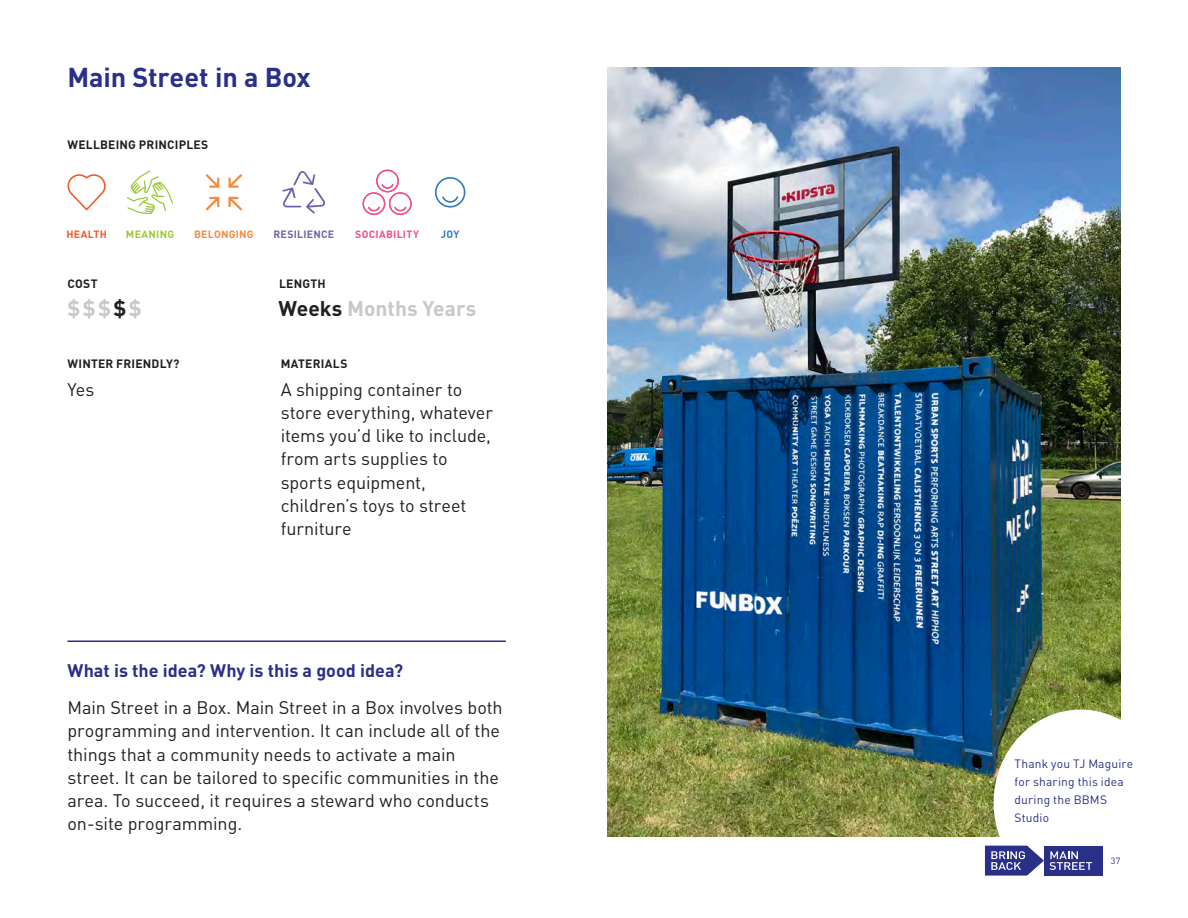
<style>
.page{position:relative;width:1188px;height:918px;background:#fff}
.page>*{position:absolute;margin:0;border:0;box-sizing:border-box;transform-origin:0 0}
.t1{font:700 27px "DIN";letter-spacing:-.005em;color:#2a3088}
.t2{font:700 21px "DIN";color:#c7c8ca}
.t3{font:18px/23.2px "DIN";letter-spacing:-.005em;color:#231f20}
.t4{font:700 18px "DIN";color:#2a3088}
.t5{font:12px/18px "DIN";letter-spacing:.015em;color:#2a3088}
.t6{font:700 12px "DIN";letter-spacing:.02em;color:#231f20}
.t7{font:700 10.5px "DIN";letter-spacing:.025em;color:#ef508c}
.t8{font:700 10.5px "DIN";letter-spacing:.02em;color:#6f64ac}
.t9{font:700 10.5px "DIN";letter-spacing:.02em;color:#f58b40}
.t10{font:700 10.5px "DIN";letter-spacing:.02em;color:#9ec83a}
.t11{font:700 10.5px "DIN";letter-spacing:.025em;color:#f15a2e}
.t12{font:700 10.5px "DIN";color:#317cc0}
.t13{font:9px "DIN";color:#2a3088}
.s1{color:#231f20}
</style>
<div class="page">
<div style="left:1044px;top:846px;width:59px;height:30px;background:#2a3088"></div>
<svg style="left:1050px;top:851px;width:42px;height:19px"></svg>
<svg style="left:985px;top:846px;width:59px;height:30px"></svg>
<hr style="left:68px;top:640px;width:438px;height:2px;background:#2a3088">
<svg style="left:434px;top:177px;width:32px;height:31px"></svg>
<svg style="left:127px;top:170px;width:46px;height:44px"></svg>
<svg style="left:228px;top:197px;width:14px;height:13px"></svg>
<svg style="left:206px;top:197px;width:13px;height:13px"></svg>
<svg style="left:206px;top:174px;width:36px;height:14px"></svg>
<svg style="left:376px;top:170px;width:23px;height:22px"></svg>
<div style="left:376px;top:170px;width:23px;height:23px;border:1px solid #ef508c;border-radius:50%"></div>
<svg style="left:380px;top:182px;width:15px;height:7px"></svg>
<svg style="left:363px;top:192px;width:22px;height:23px"></svg>
<div style="left:362px;top:192px;width:23px;height:23px;border:1px solid #ef508c;border-radius:50%"></div>
<svg style="left:367px;top:205px;width:14px;height:7px"></svg>
<svg style="left:389px;top:192px;width:23px;height:23px"></svg>
<div style="left:389px;top:192px;width:23px;height:23px;border:1px solid #ef508c;border-radius:50%"></div>
<svg style="left:393px;top:205px;width:15px;height:7px"></svg>
<svg style="left:67px;top:174px;width:39px;height:37px"></svg>
<svg style="left:282px;top:171px;width:43px;height:43px"></svg>
<img style="left:608px;top:68px;width:512px;height:769px">
<svg style="left:994px;top:710px;width:127px;height:127px"></svg>
<p class="t1" style="left:68px;top:59px;width:245px">Main Street in a Box</p>
<p class="t6" style="left:68px;top:137px;width:142px">WELLBEING PRINCIPLES</p>
<p class="t11" style="left:66px;top:227px;width:42px">HEALTH</p>
<p class="t10" style="left:126px;top:227px;width:50px">MEANING</p>
<p class="t9" style="left:194px;top:227px;width:61px">BELONGING</p>
<p class="t8" style="left:274px;top:227px;width:62px">RESILIENCE</p>
<p class="t7" style="left:355px;top:227px;width:65px">SOCIABILITY</p>
<p class="t12" style="left:441px;top:227px;width:20px">JOY</p>
<p class="t6" style="left:68px;top:275px;width:32px">COST</p>
<p class="t6" style="left:279px;top:275px;width:48px">LENGTH</p>
<p class="t2" style="left:68px;top:295px;width:76px">$$$ <span class="s1">$</span> $</p>
<p class="t2" style="left:279px;top:295px;width:199px"><span class="s1">Weeks</span> Months Years</p>
<p class="t6" style="left:68px;top:356px;width:113px">WINTER FRIENDLY?</p>
<p class="t6" style="left:281px;top:356px;width:68px">MATERIALS</p>
<p class="t3" style="left:68px;top:377px;width:28px">Yes</p>
<p class="t3" style="left:281px;top:377px;width:214px">A shipping container to store everything, whatever items you’d like to include, from arts supplies to sports equipment, children’s toys to street furniture</p>
<p class="t4" style="left:68px;top:659px;width:337px">What is the idea? Why is this a good idea?</p>
<p class="t3" style="left:68px;top:696px;width:437px">Main Street in a Box. Main Street in a Box involves both programming and intervention. It can include all of the things that a community needs to activate a main street. It can be tailored to specific communities in the area. To succeed, it requires a steward who conducts on-site programming.</p>
<p class="t5" style="left:1015px;top:754px;width:120px">Thank you TJ Maguire for sharing this idea during the BBMS<br>Studio</p>
<p class="t13" style="left:1111px;top:855px;width:11px">37</p>
</div>
